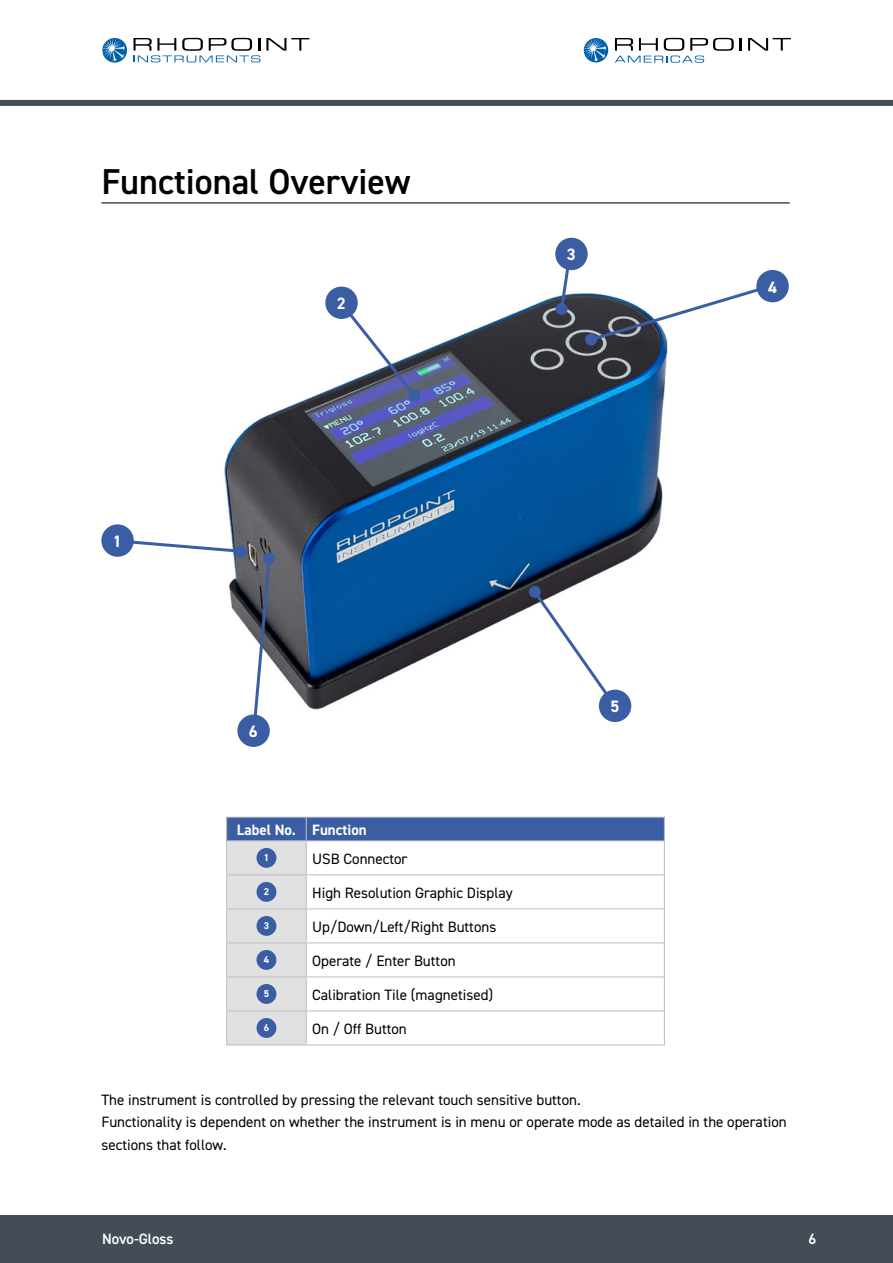
<style>
.page{position:relative;width:893px;height:1263px;background:#fff}
.page>*{position:absolute;margin:0;border:0;box-sizing:border-box;transform-origin:0 0}
.t1{font:600 36px "DIN2014";color:#000}
.t2{font:700 16.5px "DIN2014";color:#fff}
.t3{font:15px/22.5px "DIN2014";color:#000}
.t4{font:700 15px "DIN2014";color:#fff}
.t5{font:600 15px "DIN2014";color:#fff}
.t6{font:700 9.9px "DIN2014";color:#fff}
</style>
<div class="page">
<div style="left:0;top:100px;width:893px;height:6px;background:#444d55"></div>
<div style="left:0;top:1215px;width:893px;height:48px;background:#444d55"></div>
<svg style="left:740px;top:38px;width:2px;height:13px"></svg>
<svg style="left:748px;top:38px;width:43px;height:13px"></svg>
<div style="left:584px;top:38px;width:24px;height:24px;background:#005fa9;border-radius:50%"></div>
<svg style="left:584px;top:38px;width:22px;height:23px"></svg>
<svg style="left:615px;top:38px;width:119px;height:25px"></svg>
<svg style="left:102px;top:38px;width:25px;height:25px"></svg>
<svg style="left:133px;top:38px;width:176px;height:24px"></svg>
<svg style="left:102px;top:38px;width:23px;height:23px"></svg>
<hr style="left:101px;top:202px;width:689px;height:1px;background:#000">
<img style="left:124px;top:287px;width:662px;height:453px">
<svg style="left:528px;top:585px;width:92px;height:126px"></svg>
<div style="left:599px;top:690px;width:32px;height:32px;background:#3b5da3;border-radius:50%"></div>
<div style="left:237px;top:714px;width:33px;height:33px;background:#3b5da3;border-radius:50%"></div>
<svg style="left:339px;top:301px;width:82px;height:101px"></svg>
<div style="left:325px;top:287px;width:33px;height:32px;background:#3b5da3;border-radius:50%"></div>
<svg style="left:124px;top:538px;width:152px;height:193px"></svg>
<div style="left:101px;top:524px;width:33px;height:33px;background:#3b5da3;border-radius:50%"></div>
<svg style="left:558px;top:267px;width:15px;height:45px"></svg>
<div style="left:556px;top:303px;width:12px;height:12px;background:#3b5da3;border-radius:50%"></div>
<div style="left:555px;top:238px;width:33px;height:32px;background:#3b5da3;border-radius:50%"></div>
<svg style="left:587px;top:287px;width:189px;height:56px"></svg>
<div style="left:585px;top:333px;width:12px;height:13px;background:#3b5da3;border-radius:50%"></div>
<div style="left:756px;top:270px;width:33px;height:32px;background:#3b5da3;border-radius:50%"></div>
<div style="left:306px;top:817px;width:358px;height:24px;background:#3b5da3"></div>
<hr style="left:226px;top:817px;width:80px;height:1px;background:#c0c0c0">
<hr style="left:306px;top:817px;width:359px;height:1px;background:#c0c0c0">
<svg style="left:226px;top:818px;width:81px;height:226px;background:#cdd1d9"></svg>
<svg style="left:664px;top:818px;width:1px;height:22px"></svg>
<hr style="left:226px;top:840px;width:80px;height:1px;background:#c0c0c0">
<hr style="left:226px;top:841px;width:1px;height:33px;background:#c0c0c0">
<hr style="left:306px;top:840px;width:359px;height:1px;background:#c0c0c0">
<hr style="left:306px;top:841px;width:1px;height:33px;background:#c0c0c0">
<hr style="left:664px;top:841px;width:1px;height:33px;background:#c0c0c0">
<hr style="left:226px;top:874px;width:80px;height:1px;background:#c0c0c0">
<hr style="left:226px;top:875px;width:1px;height:33px;background:#c0c0c0">
<hr style="left:306px;top:874px;width:359px;height:1px;background:#c0c0c0">
<hr style="left:306px;top:875px;width:1px;height:33px;background:#c0c0c0">
<hr style="left:664px;top:875px;width:1px;height:33px;background:#c0c0c0">
<hr style="left:226px;top:908px;width:80px;height:1px;background:#c0c0c0">
<hr style="left:226px;top:909px;width:1px;height:33px;background:#c0c0c0">
<hr style="left:306px;top:908px;width:359px;height:1px;background:#c0c0c0">
<hr style="left:306px;top:909px;width:1px;height:33px;background:#c0c0c0">
<hr style="left:664px;top:909px;width:1px;height:33px;background:#c0c0c0">
<hr style="left:226px;top:942px;width:80px;height:1px;background:#c0c0c0">
<hr style="left:226px;top:943px;width:1px;height:33px;background:#c0c0c0">
<hr style="left:306px;top:942px;width:359px;height:1px;background:#c0c0c0">
<hr style="left:306px;top:943px;width:1px;height:33px;background:#c0c0c0">
<hr style="left:664px;top:943px;width:1px;height:33px;background:#c0c0c0">
<hr style="left:226px;top:976px;width:80px;height:1px;background:#c0c0c0">
<hr style="left:226px;top:977px;width:1px;height:33px;background:#c0c0c0">
<hr style="left:306px;top:976px;width:359px;height:1px;background:#c0c0c0">
<hr style="left:306px;top:977px;width:1px;height:33px;background:#c0c0c0">
<hr style="left:664px;top:977px;width:1px;height:33px;background:#c0c0c0">
<hr style="left:226px;top:1010px;width:80px;height:1px;background:#c0c0c0">
<hr style="left:226px;top:1011px;width:1px;height:33px;background:#c0c0c0">
<hr style="left:306px;top:1010px;width:359px;height:1px;background:#c0c0c0">
<hr style="left:306px;top:1011px;width:1px;height:33px;background:#c0c0c0">
<hr style="left:664px;top:1011px;width:1px;height:33px;background:#c0c0c0">
<hr style="left:226px;top:1044px;width:80px;height:1px;background:#c0c0c0">
<hr style="left:306px;top:1044px;width:359px;height:1px;background:#c0c0c0">
<div style="left:256px;top:848px;width:20px;height:20px;background:#3b5da3;border-radius:50%"></div>
<div style="left:256px;top:882px;width:20px;height:20px;background:#3b5da3;border-radius:50%"></div>
<div style="left:256px;top:916px;width:20px;height:20px;background:#3b5da3;border-radius:50%"></div>
<div style="left:256px;top:950px;width:20px;height:20px;background:#3b5da3;border-radius:50%"></div>
<div style="left:256px;top:984px;width:20px;height:20px;background:#3b5da3;border-radius:50%"></div>
<div style="left:256px;top:1018px;width:20px;height:20px;background:#3b5da3;border-radius:50%"></div>
<h1 class="t1" style="left:101px;top:165px;width:311px">Functional Overview</h1>
<p class="t2" style="left:337px;top:296px;width:10px">2</p>
<p class="t2" style="left:567px;top:247px;width:10px">3</p>
<p class="t2" style="left:113px;top:534px;width:10px">1</p>
<p class="t2" style="left:249px;top:724px;width:10px">6</p>
<p class="t4" style="left:237px;top:823px;width:131px">Label No. Function</p>
<p class="t6" style="left:264px;top:853px;width:7px">1</p>
<p class="t3" style="left:312px;top:848px;width:97px">USB Connector</p>
<p class="t6" style="left:264px;top:887px;width:7px">2</p>
<p class="t3" style="left:312px;top:882px;width:202px">High Resolution Graphic Display</p>
<p class="t6" style="left:264px;top:921px;width:7px">3</p>
<p class="t3" style="left:312px;top:916px;width:186px">Up/Down/Left/Right Buttons</p>
<p class="t6" style="left:264px;top:955px;width:7px">4</p>
<p class="t3" style="left:312px;top:950px;width:145px">Operate / Enter Button</p>
<p class="t6" style="left:264px;top:989px;width:7px">5</p>
<p class="t3" style="left:312px;top:984px;width:182px">Calibration Tile (magnetised)</p>
<p class="t6" style="left:264px;top:1023px;width:7px">6</p>
<p class="t3" style="left:312px;top:1018px;width:96px">On / Off Button</p>
<p class="t2" style="left:610px;top:699px;width:10px">5</p>
<p class="t2" style="left:768px;top:279px;width:10px">4</p>
<p class="t3" style="left:101px;top:1089px;width:687px">The instrument is controlled by pressing the relevant touch sensitive button.<br>Functionality is dependent on whether the instrument is in menu or operate mode as detailed in the operation sections that follow.</p>
<p class="t5" style="left:102px;top:1230px;width:73px">Novo-Gloss</p>
<p class="t5" style="left:809px;top:1230px;width:9px">6</p>
</div>
